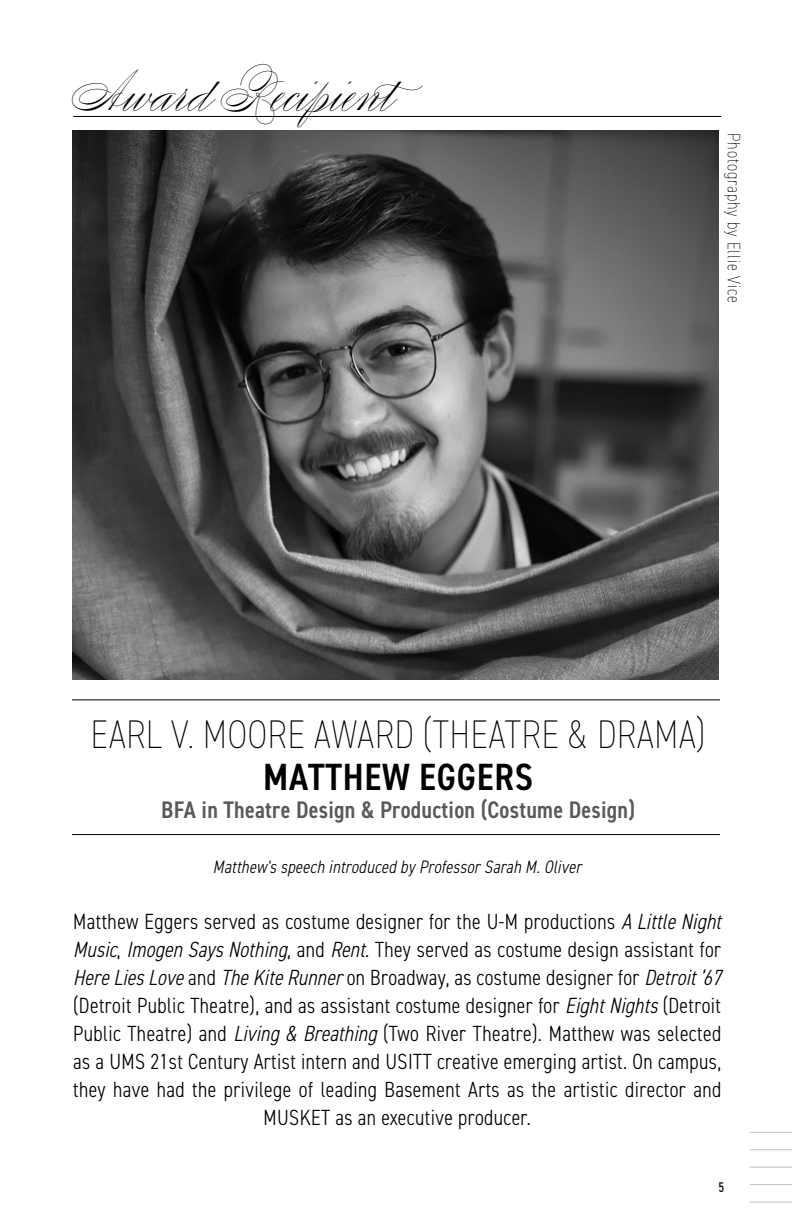
<style>
.page{position:relative;width:792px;height:1224px;background:#fff}
.page>*{position:absolute;margin:0;border:0;box-sizing:border-box;transform-origin:0 0}
.t1{font:48px "Compendium";color:#000}
.t2{font:200 condensed 40px "DIN2014";letter-spacing:.02em;color:#000}
.t3{font:600 condensed 38px "DIN2014";letter-spacing:.02em;color:#000}
.t4{font:600 condensed 24px "DIN2014";letter-spacing:.01em;color:#58595b}
.t5{font:300 condensed 22px/28px "DIN2014";letter-spacing:.02em;color:#000;text-align:center}
.t6{font:italic 300 condensed 18px "DIN2014";color:#000}
.t7{font:200 condensed 18px "DIN2014";letter-spacing:.05em;color:#000}
.t8{font:condensed 14px "DIN2014";color:#000}
.s1{font-style:italic}
</style>
<div class="page">
<hr style="left:750px;top:1132px;width:42px;height:1px;background:#bcbec0">
<hr style="left:750px;top:1149px;width:42px;height:1px;background:#bcbec0">
<hr style="left:750px;top:1167px;width:42px;height:1px;background:#bcbec0">
<hr style="left:750px;top:1184px;width:42px;height:1px;background:#bcbec0">
<hr style="left:750px;top:1202px;width:42px;height:1px;background:#bcbec0">
<hr style="left:72px;top:834px;width:648px;height:1px;background:#000">
<hr style="left:72px;top:699px;width:648px;height:1px;background:#000">
<hr style="left:73px;top:116px;width:648px;height:1px;background:#000">
<img style="left:72px;top:131px;width:646px;height:549px">
<h1 class="t1" style="left:72px;top:65px;width:359px">Award Recipient</h1>
<p class="t7" style="left:745px;top:133px;width:171px;rotate:90deg">Photography by Ellie Vice</p>
<h2 class="t2" style="left:91px;top:710px;width:616px">EARL V. MOORE AWARD (THEATRE &amp; DRAMA)</h2>
<h3 class="t3" style="left:263px;top:752px;width:271px">MATTHEW EGGERS</h3>
<p class="t4" style="left:161px;top:794px;width:475px">BFA in Theatre Design &amp; Production (Costume Design)</p>
<p class="t6" style="left:213px;top:856px;width:374px">Matthew'sspeech introduced byProfessorSarah M.Oliver</p>
<p class="t5" style="left:73px;top:907px;width:655px">Matthew Eggers served as costume designer for the U-M productions <span class="s1">ALittleNight Music</span>, <span class="s1">ImogenSaysNothing</span>, and <span class="s1">Rent</span>. They served as costume design assistant for <span class="s1">HereLiesLove</span>and <span class="s1">TheKiteRunner</span>on Broadway, as costume designer for <span class="s1">Detroit’67 </span>(Detroit Public Theatre), and as assistant costume designer for <span class="s1">EightNights</span>(Detroit Public Theatre) and <span class="s1">Living&amp; Breathing</span>(Two River Theatre). Matthew was selected as a UMS 21st Century Artist intern and USITT creative emerging artist. On campus, they have had the privilege of leading Basement Arts as the artistic director and MUSKET as an executive producer.</p>
<p class="t8" style="left:718px;top:1178px;width:7px">5</p>
</div>
